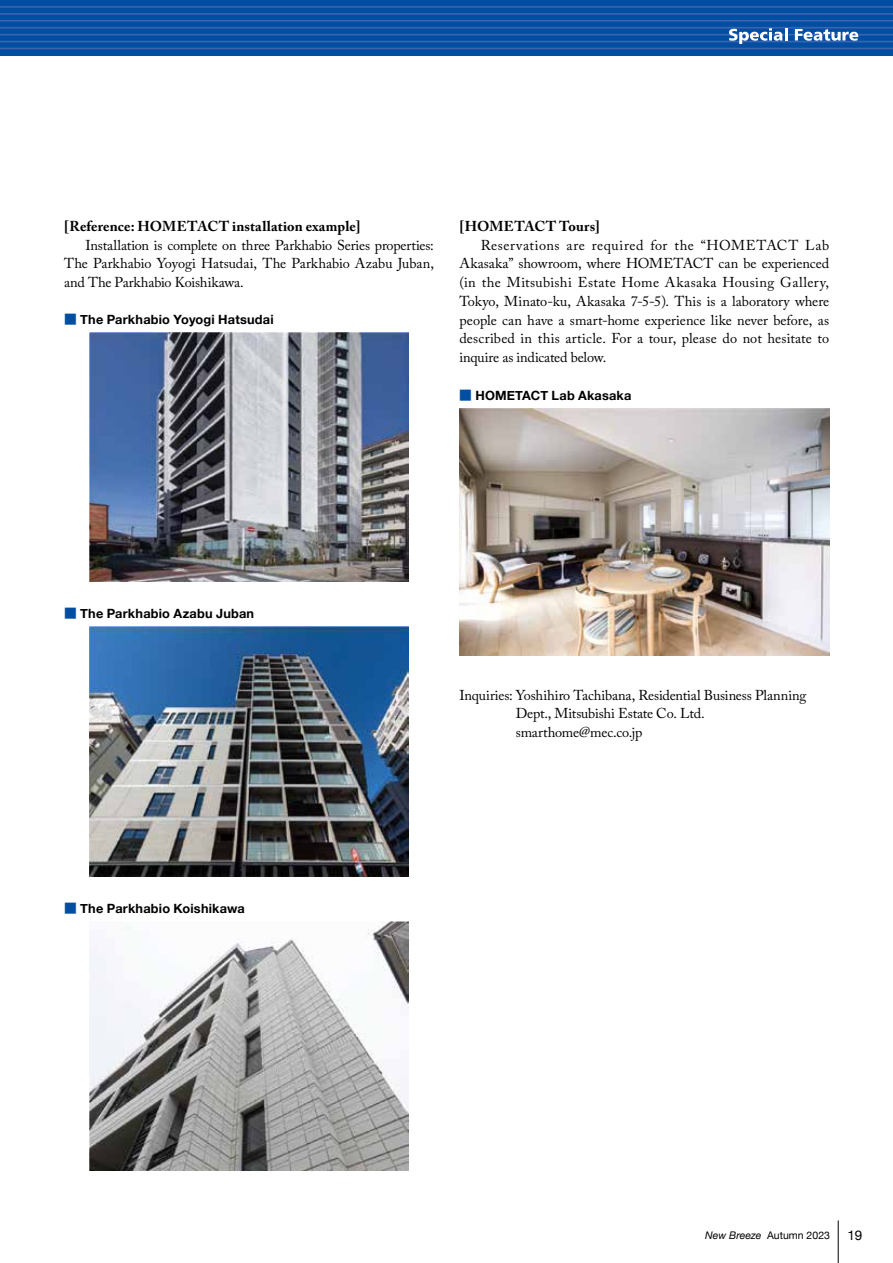
<style>
.page{position:relative;width:893px;height:1263px;background:#fff}
.page>*{position:absolute;margin:0;border:0;box-sizing:border-box;transform-origin:0 0}
.t1{font:14.25px/18.8px "Adobe Caslon Pro";letter-spacing:-.01em;color:#000;text-align:justify}
.t2{font:700 14.25px "Adobe Caslon Pro";letter-spacing:.01em;color:#000}
.t3{font:13.5px "Helvetica Neue";color:#000}
.t4{font:700 12.75px "Helvetica Neue";letter-spacing:.015em;color:#000}
.t5{font:10.5px "Helvetica Neue";color:#000}
.s1{font-family:"Shin Go Pro";font-weight:400;color:#004ea2}
.s2{font-style:italic}
</style>
<div class="page">
<img style="left:90px;top:332px;width:318px;height:250px">
<img style="left:90px;top:627px;width:318px;height:249px">
<img style="left:90px;top:921px;width:318px;height:250px">
<img style="left:459px;top:408px;width:370px;height:247px">
<hr style="left:838px;top:1220px;width:1px;height:43px;background:#000">
<div style="left:0;top:0;width:893px;height:55px;background:#004ea2"></div>
<hr style="left:0;top:6px;width:893px;height:2px;background:#3d62ad">
<hr style="left:0;top:13px;width:893px;height:2px;background:#3d62ad">
<hr style="left:0;top:20px;width:893px;height:2px;background:#3d62ad">
<hr style="left:0;top:27px;width:893px;height:2px;background:#3d62ad">
<hr style="left:0;top:34px;width:893px;height:1px;background:#3d62ad">
<hr style="left:0;top:41px;width:893px;height:1px;background:#3d62ad">
<hr style="left:0;top:48px;width:893px;height:1px;background:#3d62ad">
<svg style="left:729px;top:28px;width:59px;height:16px"></svg>
<svg style="left:795px;top:29px;width:63px;height:12px"></svg>
<p class="t2" style="left:64px;top:218px;width:298px">[Reference: HOMETACT installation example]</p>
<p class="t1" style="left:64px;top:235px;width:371px;text-indent:21px">Installation is complete on three Parkhabio Series properties:<br>The Parkhabio Yoyogi Hatsudai, The Parkhabio Azabu Juban, and The Parkhabio Koishikawa.</p>
<p class="t4" style="left:64px;top:309px;width:211px"><span class="s1">■</span> The Parkhabio Yoyogi Hatsudai</p>
<p class="t2" style="left:459px;top:218px;width:142px">[HOMETACT Tours]</p>
<p class="t1" style="left:459px;top:235px;width:371px;text-indent:21px">Reservations are required for the “HOMETACT Lab Akasaka” showroom, where HOMETACT can be experienced (in the Mitsubishi Estate Home Akasaka Housing Gallery, Tokyo, Minato-ku, Akasaka 7-5-5). This is a laboratory where people can have a smart-home experience like never before, as described in this article. For a tour, please do not hesitate to inquire as indicated below.</p>
<p class="t4" style="left:459px;top:385px;width:174px"><span class="s1">■</span> HOMETACT Lab Akasaka</p>
<p class="t4" style="left:64px;top:604px;width:192px"><span class="s1">■</span> The Parkhabio Azabu Juban</p>
<p class="t4" style="left:64px;top:898px;width:182px"><span class="s1">■</span> The Parkhabio Koishikawa</p>
<p class="t1" style="left:516px;top:685px;width:292px;text-align:left;text-indent:-56px">Inquiries: Yoshihiro Tachibana, Residential Business Planning<br>Dept., Mitsubishi Estate Co. Ltd. smarthome@mec.co.jp</p>
<p class="t5" style="left:705px;top:1227px;width:126px"><span class="s2">New Breeze</span> Autumn 2023</p>
<p class="t3" style="left:847px;top:1225px;width:17px">19</p>
</div>
